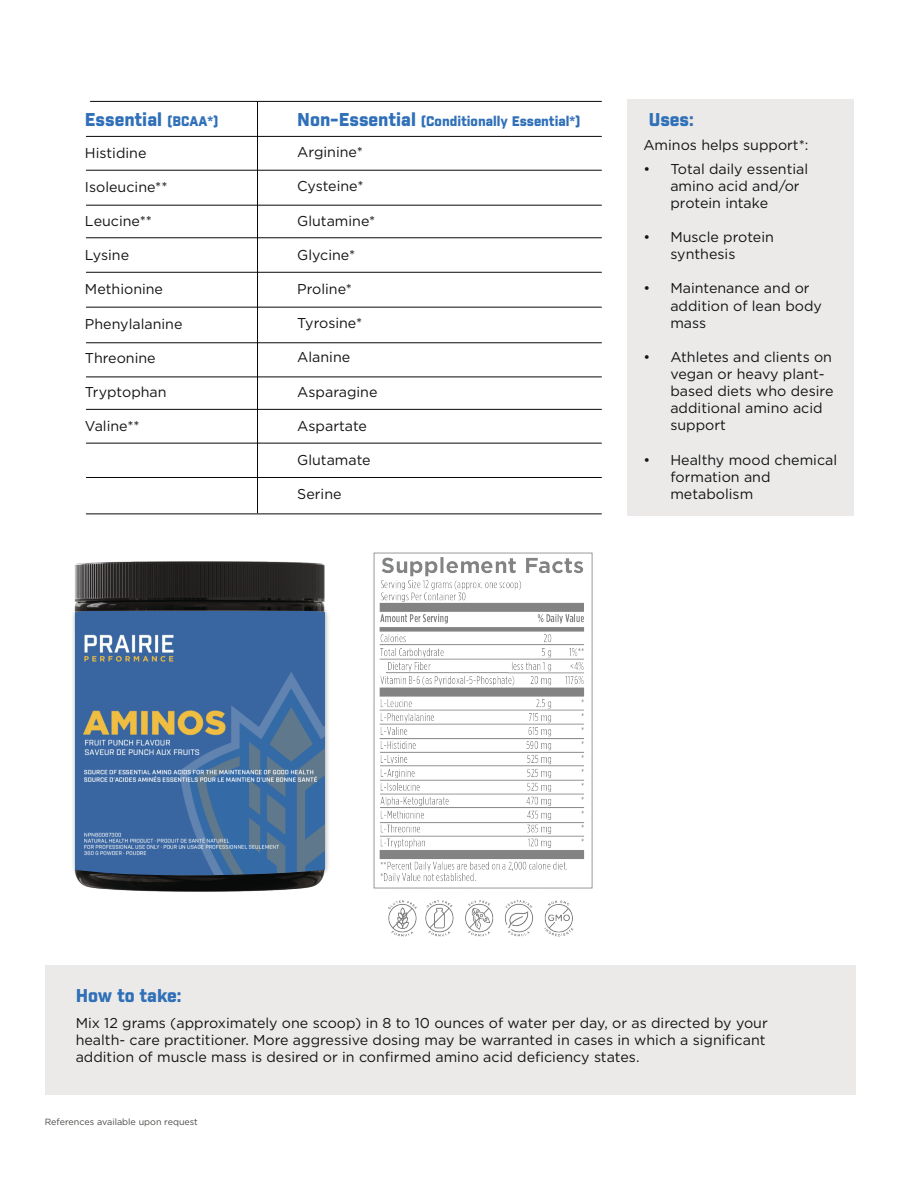
<style>
.page{position:relative;width:919px;height:1189px;background:#fff}
.page>*{position:absolute;margin:0;border:0;box-sizing:border-box;transform-origin:0 0}
.t1{font:900 18px "Industry";color:#3070b8}
.t2{font:14.25px/17.1px "Gotham";color:#131414}
.t3{font:900 13.5px "Industry";color:#3070b8}
.t4{font:9px "Gotham";color:#494947}
.s1{font-size:13.5px}
.s2{font-size:18px}
</style>
<div class="page">
<hr style="left:86px;top:136px;width:515px;height:1px;background:#070909">
<hr style="left:86px;top:376px;width:515px;height:1px;background:#070909">
<hr style="left:86px;top:409px;width:515px;height:1px;background:#070909">
<hr style="left:86px;top:443px;width:515px;height:1px;background:#070909">
<hr style="left:86px;top:477px;width:515px;height:1px;background:#070909">
<hr style="left:86px;top:513px;width:515px;height:1px;background:#070909">
<hr style="left:86px;top:170px;width:515px;height:1px;background:#070909">
<hr style="left:86px;top:205px;width:515px;height:1px;background:#070909">
<hr style="left:86px;top:237px;width:515px;height:1px;background:#070909">
<hr style="left:86px;top:272px;width:515px;height:1px;background:#070909">
<hr style="left:257px;top:102px;width:1px;height:411px;background:#070909">
<hr style="left:86px;top:307px;width:515px;height:1px;background:#070909">
<hr style="left:86px;top:342px;width:515px;height:1px;background:#070909">
<hr style="left:90px;top:101px;width:511px;height:1px;background:#070909">
<div style="left:45px;top:964px;width:810px;height:130px;background:#ebeae9"></div>
<img style="left:75px;top:561px;width:249px;height:331px">
<img style="left:388px;top:900px;width:186px;height:37px">
<img style="left:373px;top:552px;width:220px;height:337px">
<div style="left:627px;top:100px;width:226px;height:416px;background:#ebeae9"></div>
<img style="left:73px;top:605px;width:255px;height:276px">
<img style="left:76px;top:611px;width:248px;height:264px">
<p class="t1" style="left:85px;top:112px;width:135px">Essential <span class="s1">(BCAA*)</span></p>
<p class="t3" style="left:297px;top:115px;width:285px"><span class="s2">Non-Essential</span> (Conditionally Essential*)</p>
<p class="t2" style="left:85px;top:144px;width:63px">Histidine</p>
<p class="t2" style="left:85px;top:178px;width:84px">Isoleucine**</p>
<p class="t2" style="left:85px;top:212px;width:68px">Leucine**</p>
<p class="t2" style="left:85px;top:246px;width:46px">Lysine</p>
<p class="t2" style="left:85px;top:280px;width:80px">Methionine</p>
<p class="t2" style="left:85px;top:315px;width:99px">Phenylalanine</p>
<p class="t2" style="left:85px;top:349px;width:72px">Threonine</p>
<p class="t2" style="left:85px;top:383px;width:83px">Tryptophan</p>
<p class="t2" style="left:85px;top:417px;width:56px">Valine**</p>
<p class="t2" style="left:297px;top:143px;width:67px">Arginine*</p>
<p class="t2" style="left:297px;top:177px;width:68px">Cysteine*</p>
<p class="t2" style="left:297px;top:212px;width:80px">Glutamine*</p>
<p class="t2" style="left:297px;top:246px;width:59px">Glycine*</p>
<p class="t2" style="left:297px;top:280px;width:56px">Proline*</p>
<p class="t2" style="left:297px;top:314px;width:66px">Tyrosine*</p>
<p class="t2" style="left:297px;top:348px;width:55px">Alanine</p>
<p class="t2" style="left:297px;top:383px;width:82px">Asparagine</p>
<p class="t2" style="left:297px;top:417px;width:71px">Aspartate</p>
<p class="t2" style="left:297px;top:451px;width:75px">Glutamate</p>
<p class="t2" style="left:297px;top:485px;width:46px">Serine</p>
<p class="t1" style="left:648px;top:111px;width:47px">Uses:</p>
<p class="t2" style="left:643px;top:136px;width:167px">Aminos helps support*:</p>
<p class="t2" style="left:670px;top:160px;width:139px;text-indent:-27px">• Total daily essential amino acid and/or protein intake</p>
<p class="t2" style="left:670px;top:228px;width:105px;text-indent:-27px">• Muscle protein synthesis</p>
<p class="t2" style="left:670px;top:279px;width:153px;text-indent:-27px">• Maintenance and or addition of lean body mass</p>
<p class="t2" style="left:670px;top:348px;width:164px;text-indent:-27px">• Athletes and clients on vegan or heavy plant&shy;based diets who desire additional amino acid support</p>
<p class="t2" style="left:670px;top:450px;width:168px;text-indent:-27px">• Healthy mood chemical formation and metabolism</p>
<p class="t1" style="left:76px;top:987px;width:107px">How to take:</p>
<p class="t2" style="left:76px;top:1014px;width:693px">Mix 12 grams (approximately one scoop) in 8 to 10 ounces of water per day, or as directed by your health- care practitioner. More aggressive dosing may be warranted in cases in which a significant addition of muscle mass is desired or in confirmed amino acid deficiency states.</p>
<p class="t4" style="left:45px;top:1116px;width:154px">References available upon request</p>
</div>
